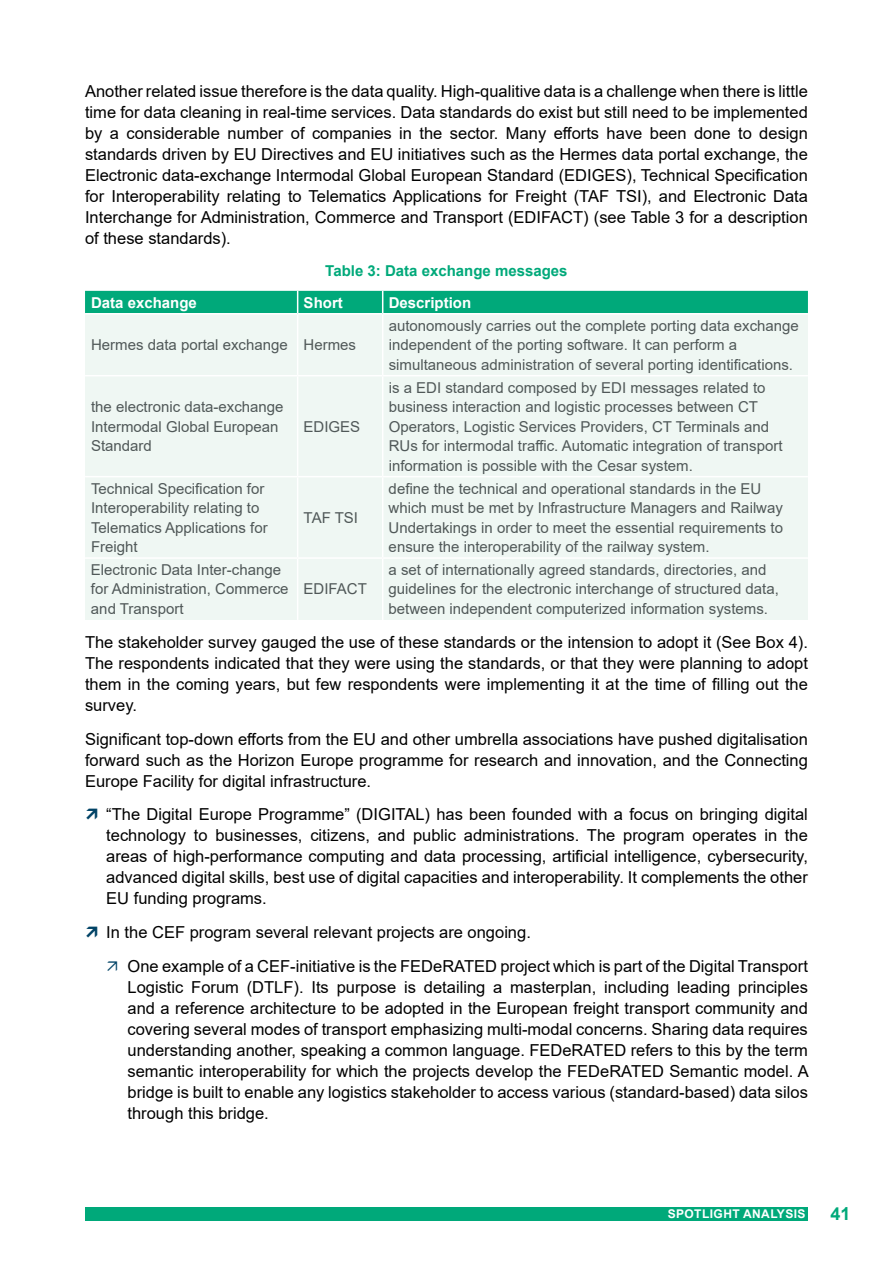
<style>
.page{position:relative;width:893px;height:1263px;background:#fff}
.page>*{position:absolute;margin:0;border:0;box-sizing:border-box;transform-origin:0 0}
.t1{font:700 18px "Arial";color:#00a97a}
.t2{font:16.5px/21px "Arial";color:#000;text-align:justify}
.t3{font:15px/19.5px "Arial";color:#505858}
.t4{font:700 15px "Arial";color:#fff}
.t5{font:700 15px "Arial";color:#00a97a}
.t6{font:700 12px "Arial";letter-spacing:.035em;color:#fff}
</style>
<div class="page">
<div style="left:85px;top:1207px;width:723px;height:13px;background:#00a97a"></div>
<div style="left:85px;top:315px;width:723px;height:305px;background:#eff7f3"></div>
<div style="left:85px;top:291px;width:723px;height:22px;background:#00a97a"></div>
<hr style="left:297px;top:314px;width:1px;height:61px;background:#fff">
<hr style="left:382px;top:314px;width:1px;height:61px;background:#fff">
<hr style="left:85px;top:375px;width:213px;height:1px;background:#fff">
<hr style="left:298px;top:375px;width:85px;height:1px;background:#fff">
<hr style="left:297px;top:376px;width:1px;height:100px;background:#fff">
<hr style="left:383px;top:375px;width:425px;height:1px;background:#fff">
<hr style="left:382px;top:376px;width:1px;height:100px;background:#fff">
<hr style="left:85px;top:476px;width:213px;height:1px;background:#fff">
<hr style="left:298px;top:476px;width:85px;height:1px;background:#fff">
<hr style="left:297px;top:477px;width:1px;height:80px;background:#fff">
<hr style="left:383px;top:476px;width:425px;height:1px;background:#fff">
<hr style="left:382px;top:477px;width:1px;height:80px;background:#fff">
<hr style="left:85px;top:557px;width:213px;height:2px;background:#fff">
<hr style="left:298px;top:557px;width:85px;height:2px;background:#fff">
<hr style="left:297px;top:559px;width:1px;height:61px;background:#fff">
<hr style="left:383px;top:557px;width:425px;height:2px;background:#fff">
<hr style="left:382px;top:559px;width:1px;height:61px;background:#fff">
<p class="t2" style="left:85px;top:81px;width:724px">Another related issue therefore is the data quality. High-qualitive data is a challenge when there is little time for data cleaning in real-time services. Data standards do exist but still need to be implemented by a considerable number of companies in the sector. Many efforts have been done to design standards driven by EU Directives and EU initiatives such as the Hermes data portal exchange, the Electronic data-exchange Intermodal Global European Standard (EDIGES), Technical Specification for Interoperability relating to Telematics Applications for Freight (TAF TSI), and Electronic Data Interchange for Administration, Commerce and Transport (EDIFACT) (see Table 3 for a description of these standards).</p>
<p class="t5" style="left:325px;top:260px;width:244px">Table 3: Data exchange messages</p>
<p class="t4" style="left:91px;top:292px;width:107px">Data exchange</p>
<p class="t4" style="left:304px;top:292px;width:41px">Short</p>
<p class="t4" style="left:389px;top:292px;width:84px">Description</p>
<p class="t3" style="left:91px;top:335px;width:267px">Hermes data portal exchange Hermes</p>
<p class="t3" style="left:389px;top:316px;width:412px">autonomously carries out the complete porting data exchange independent of the porting software. It can perform a simultaneous administration of several porting identifications.</p>
<p class="t3" style="left:91px;top:397px;width:194px">the electronic data-exchange<br>Intermodal Global European<br>Standard</p>
<p class="t3" style="left:91px;top:478px;width:178px">Technical Specification for<br>Interoperability relating to<br>Telematics Applications for<br>Freight</p>
<p class="t3" style="left:304px;top:416px;width:58px">EDIGES</p>
<p class="t3" style="left:304px;top:508px;width:56px">TAF TSI</p>
<p class="t3" style="left:389px;top:377px;width:395px">is a EDI standard composed by EDI messages related to business interaction and logistic processes between CT Operators, Logistic Services Providers, CT Terminals and RUs for intermodal traffic. Automatic integration of transport information is possible with the Cesar system.</p>
<p class="t3" style="left:389px;top:478px;width:396px">define the technical and operational standards in the EU which must be met by Infrastructure Managers and Railway Undertakings in order to meet the essential requirements to ensure the interoperability of the railway system.</p>
<p class="t3" style="left:389px;top:560px;width:392px">a set of internationally agreed standards, directories, and guidelines for the electronic interchange of structured data, between independent computerized information systems.</p>
<p class="t2" style="left:85px;top:631px;width:724px">The stakeholder survey gauged the use of these standards or the intension to adopt it (See Box 4).<br>The respondents indicated that they were using the standards, or that they were planning to adopt them in the coming years, but few respondents were implementing it at the time of filling out the survey.</p>
<p class="t2" style="left:85px;top:728px;width:724px">Significant top-down efforts from the EU and other umbrella associations have pushed digitalisation forward such as the Horizon Europe programme for research and innovation, and the Connecting Europe Facility for digital infrastructure.</p>
<p class="t2" style="left:106px;top:804px;width:703px">“The Digital Europe Programme” (DIGITAL) has been founded with a focus on bringing digital technology to businesses, citizens, and public administrations. The program operates in the areas of high-performance computing and data processing, artificial intelligence, cybersecurity, advanced digital skills, best use of digital capacities and interoperability. It complements the other EU funding programs.</p>
<p class="t2" style="left:128px;top:915px;width:682px;line-height:33.8px;text-indent:-21px">In the CEF program several relevant projects are ongoing.<br>One example of a CEF-initiative is the FEDeRATED project which is part of the Digital Transport</p>
<p class="t2" style="left:128px;top:976px;width:683px">Logistic Forum (DTLF). Its purpose is detailing a masterplan, including leading principles and a reference architecture to be adopted in the European freight transport community and covering several modes of transport emphasizing multi-modal concerns. Sharing data requires understanding another, speaking a common language. FEDeRATED refers to this by the term semantic interoperability for which the projects develop the FEDeRATED Semantic model. A bridge is built to enable any logistics stakeholder to access various (standard-based) data silos through this bridge.</p>
<p class="t3" style="left:91px;top:560px;width:199px">Electronic Data Inter-change for Administration, Commerce and Transport</p>
<p class="t3" style="left:304px;top:579px;width:65px">EDIFACT</p>
<p class="t6" style="left:668px;top:1205px;width:35px">Spotlig</p>
<p class="t6" style="left:723px;top:1205px;width:30px">ht anal</p>
<p class="t6" style="left:777px;top:1205px;width:16px">ysis</p>
<p class="t1" style="left:830px;top:1201px;width:22px">41</p>
</div>
